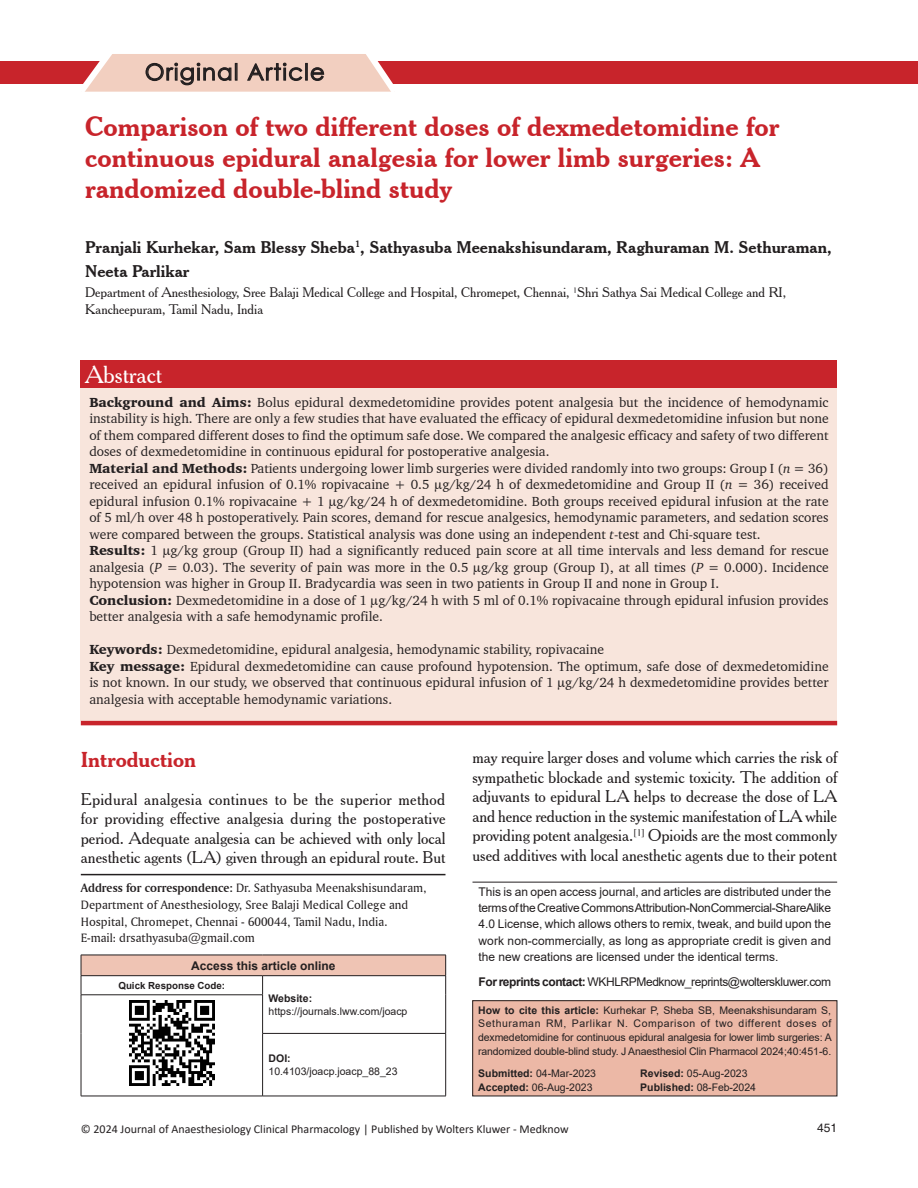
<style>
.page{position:relative;width:918px;height:1188px;background:#fff}
.page>*{position:absolute;margin:0;border:0;box-sizing:border-box;transform-origin:0 0}
.AT{font:700 27px/30.8px "Cheltenham BT";color:#c8242b}
.ABSH{font:24px "Cheltenham BT";color:#fff}
.AH{font:22.5px "Century Gothic";letter-spacing:.06em;color:#231f20}
.t1{font:700 21px "Cheltenham BT";color:#c8242b}
.TX{font:16.5px/19.5px "Cheltenham BT";color:#231f20;text-align:justify}
.AU{font:700 16.5px/24px "Cheltenham BT";color:#231f20}
.ABS{font:13.5px/16.5px "Charter BT";color:#231f20;text-align:justify}
.KWD{font:13.5px/16.5px "Charter BT";color:#231f20;text-align:justify}
.AFF{font:13.5px/16.5px "Cheltenham BT";color:#231f20}
.ADD{font:12.75px/16.5px "Amerigo BT Roman A";color:#231f20}
.C{font:12px/16.2px "Arial";color:#231f20;text-align:justify}
.t2{font:12px "Calibri";color:#231f20}
.C-2{font:12px "Arial";letter-spacing:-.035em;color:#231f20}
.AAO{font:700 12px "Arial";color:#231f20}
.t3{font:12px "Helvetica";color:#231f20}
.HTC{font:10.5px/13.6px "Arial";letter-spacing:-.015em;color:#231f20;text-align:justify}
.HIS{font:10.5px "Arial";color:#231f20}
.Web{font:10.5px/13.5px "Arial";color:#231f20}
.QRC{font:700 9.75px "Arial";color:#231f20}
.s1{font-weight:900}
.s2{font-style:italic}
.s3{font-family:"Amerigo BT Bold A"}
.s4{font-weight:700}
</style>
<div class="page">
<hr style="left:81px;top:874px;width:364px;height:1px;background:#231f20">
<div style="left:81px;top:955px;width:365px;height:21px;background:#efc4b4"></div>
<hr style="left:81px;top:1096px;width:182px;height:1px;background:#231f20">
<hr style="left:81px;top:955px;width:182px;height:1px;background:#231f20">
<hr style="left:263px;top:955px;width:183px;height:1px;background:#231f20">
<hr style="left:81px;top:975px;width:182px;height:1px;background:#231f20">
<svg style="left:81px;top:955px;width:1px;height:40px"></svg>
<hr style="left:263px;top:975px;width:183px;height:1px;background:#231f20">
<svg style="left:445px;top:955px;width:1px;height:40px"></svg>
<hr style="left:445px;top:995px;width:1px;height:38px;background:#231f20">
<hr style="left:81px;top:995px;width:182px;height:1px;background:#231f20">
<hr style="left:81px;top:995px;width:1px;height:38px;background:#231f20">
<hr style="left:81px;top:1033px;width:1px;height:63px;background:#231f20">
<hr style="left:262px;top:1033px;width:184px;height:1px;background:#231f20">
<hr style="left:445px;top:1034px;width:1px;height:62px;background:#231f20">
<hr style="left:263px;top:1096px;width:183px;height:1px;background:#231f20">
<svg style="left:262px;top:976px;width:1px;height:19px"></svg>
<hr style="left:262px;top:995px;width:1px;height:38px;background:#231f20">
<hr style="left:262px;top:1034px;width:1px;height:62px;background:#231f20">
<img style="left:129px;top:1001px;width:85px;height:85px">
<div style="left:81px;top:388px;width:756px;height:333px;background:#f8e5dc"></div>
<hr style="left:81px;top:721px;width:756px;height:4px;background:#c8242b">
<div style="left:81px;top:360px;width:756px;height:28px;background:#c8242b"></div>
<div style="left:473px;top:1001px;width:364px;height:95px;background:#ecb8a6"></div>
<div style="left:0;top:61px;width:918px;height:23px;background:#c8242b"></div>
<svg style="left:83px;top:54px;width:310px;height:38px"></svg>
<hr style="left:472px;top:882px;width:365px;height:1px;background:#231f20">
<p class="AH" style="left:145px;top:56px;width:181px">Original Article</p>
<p class="AT" style="left:85px;top:111px;width:696px">Comparison of two different doses of dexmedetomidine for continuous epidural analgesia for lower limb surgeries: A randomized double‑blind study</p>
<p class="AU" style="left:85px;top:234px;width:748px">Pranjali Kurhekar, Sam Blessy Sheba<sup>1</sup>, Sathyasuba Meenakshisundaram, Raghuraman M. Sethuraman,<br>Neeta Parlikar</p>
<p class="AFF" style="left:85px;top:284px;width:703px">Department of Anesthesiology, Sree Balaji Medical College and Hospital, Chromepet, Chennai, <sup>1</sup>Shri Sathya Sai Medical College and RI,<br>Kancheepuram, Tamil Nadu, India</p>
<p class="ABSH" style="left:85px;top:360px;width:78px">Abstract</p>
<p class="ABS" style="left:89px;top:394px;width:741px"><span class="s1">Background and Aims:</span> Bolus epidural dexmedetomidine provides potent analgesia but the incidence of hemodynamic instability is high. There are only a few studies that have evaluated the efficacy of epidural dexmedetomidine infusion but none of them compared different doses to find the optimum safe dose. We compared the analgesic efficacy and safety of two different doses of dexmedetomidine in continuous epidural for postoperative analgesia.</p>
<p class="ABS" style="left:89px;top:460px;width:741px"><span class="s1">Material and Methods:</span> Patients undergoing lower limb surgeries were divided randomly into two groups: Group I (<span class="s2">n</span> = 36) received an epidural infusion of 0.1% ropivacaine + 0.5 g/kg/24 h of dexmedetomidine and Group II (<span class="s2">n</span> = 36) received epidural infusion 0.1% ropivacaine + 1 g/kg/24 h of dexmedetomidine. Both groups received epidural infusion at the rate of 5 ml/h over 48 h postoperatively. Pain scores, demand for rescue analgesics, hemodynamic parameters, and sedation scores were compared between the groups. Statistical analysis was done using an independent <span class="s2">t</span>‑test and Chi‑square test.</p>
<p class="ABS" style="left:89px;top:542px;width:741px"><span class="s1">Results:</span> 1 g/kg group (Group II) had a significantly reduced pain score at all time intervals and less demand for rescue analgesia (<span class="s2">P</span> = 0.03). The severity of pain was more in the 0.5 g/kg group (Group I), at all times (<span class="s2">P</span> = 0.000). Incidence hypotension was higher in Group II. Bradycardia was seen in two patients in Group II and none in Group I.</p>
<p class="ABS" style="left:89px;top:592px;width:741px"><span class="s1">Conclusion:</span> Dexmedetomidine in a dose of 1 g/kg/24 h with 5 ml of 0.1% ropivacaine through epidural infusion provides better analgesia with a safe hemodynamic profile.</p>
<p class="KWD" style="left:89px;top:641px;width:516px"><span class="s1">Keywords:</span> Dexmedetomidine, epidural analgesia, hemodynamic stability, ropivacaine</p>
<p class="KWD" style="left:89px;top:658px;width:741px"><span class="s1">Key message:</span> Epidural dexmedetomidine can cause profound hypotension. The optimum, safe dose of dexmedetomidine is not known. In our study, we observed that continuous epidural infusion of 1 g/kg/24 h dexmedetomidine provides better analgesia with acceptable hemodynamic variations.</p>
<h1 class="t1" style="left:81px;top:746px;width:117px">Introduction</h1>
<p class="TX" style="left:81px;top:789px;width:366px">Epidural analgesia continues to be the superior method for providing effective analgesia during the postoperative period. Adequate analgesia can be achieved with only local anesthetic agents (LA) given through an epidural route. But</p>
<p class="ADD" style="left:81px;top:880px;width:347px"><span class="s3">Address for correspondence:</span> Dr. Sathyasuba Meenakshisundaram, Department of Anesthesiology, Sree Balaji Medical College and Hospital, Chromepet, Chennai ‑ 600044, Tamil Nadu, India.<br>E‑mail: drsathyasuba@gmail.com</p>
<p class="AAO" style="left:191px;top:957px;width:146px">Access this article online</p>
<p class="QRC" style="left:118px;top:978px;width:108px">Quick Response Code:</p>
<p class="Web" style="left:269px;top:991px;width:140px"><span class="s4">Website: </span>https://journals.lww.com/joacp</p>
<p class="Web" style="left:269px;top:1051px;width:131px"><span class="s4">DOI:<br></span>10.4103/joacp.joacp_88_23</p>
<p class="TX" style="left:472px;top:747px;width:366px">may require larger doses and volume which carries the risk of sympathetic blockade and systemic toxicity. The addition of adjuvants to epidural LA helps to decrease the dose of LA and hence reduction in the systemic manifestation of LA while providing potent analgesia.<sup>[1]</sup> Opioids are the most commonly used additives with local anesthetic agents due to their potent</p>
<p class="C" style="left:478px;top:884px;width:354px">This is an open access journal, and articles are distributed under the terms of the Creative Commons Attribution‑NonCommercial‑ShareAlike 4.0 License, which allows others to remix, tweak, and build upon the work non‑commercially, as long as appropriate credit is given and the new creations are licensed under the identical terms.</p>
<p class="C-2" style="left:478px;top:973px;width:354px"><span class="s4">For reprints contact:</span> WKHLRPMedknow_reprints@wolterskluwer.com</p>
<p class="HTC" style="left:478px;top:1003px;width:355px"><span class="s4">How to cite this article:</span> Kurhekar P, Sheba SB, Meenakshisundaram S, Sethuraman RM, Parlikar N. Comparison of two different doses of dexmedetomidine for continuous epidural analgesia for lower limb surgeries: A randomized double‑blind study. J Anaesthesiol Clin Pharmacol 2024;40:451-6.</p>
<p class="HIS" style="left:478px;top:1066px;width:119px"><span class="s4">Submitted:</span> 04‑Mar‑2023</p>
<p class="HIS" style="left:640px;top:1066px;width:109px"><span class="s4">Revised:</span> 05‑Aug‑2023</p>
<p class="HIS" style="left:478px;top:1080px;width:116px"><span class="s4">Accepted:</span> 06‑Aug‑2023</p>
<p class="HIS" style="left:640px;top:1080px;width:117px"><span class="s4">Published:</span> 08-Feb-2024</p>
<p class="t2" style="left:81px;top:1120px;width:489px">© 2024 Journal of Anaesthesiology Clinical Pharmacology | Published by Wolters Kluwer - Medknow</p>
<p class="t3" style="left:817px;top:1121px;width:22px">451</p>
</div>
